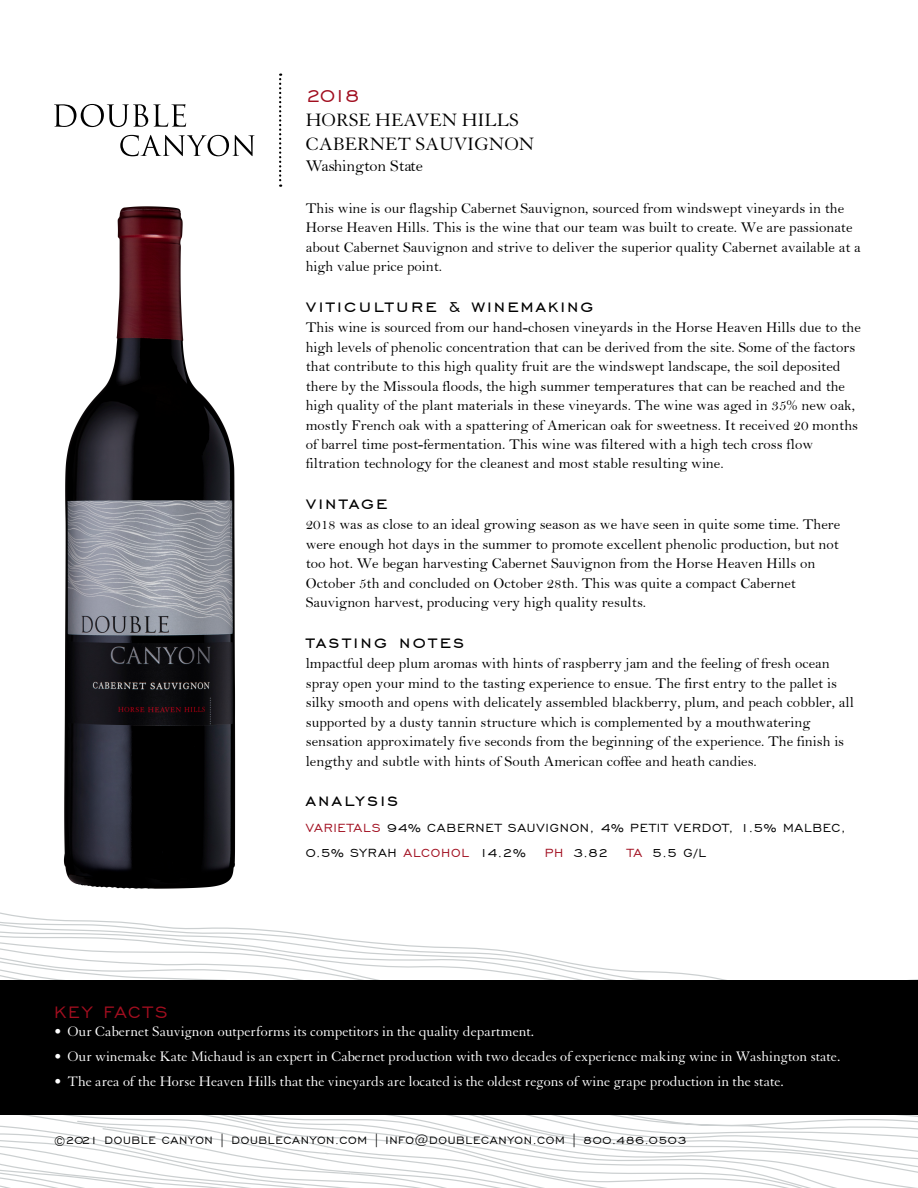
<style>
.page{position:relative;width:918px;height:1188px;background:#fff}
.page>*{position:absolute;margin:0;border:0;box-sizing:border-box;transform-origin:0 0}
.t1{font:22.5px "Engravers Gothic BT";letter-spacing:.1em;color:#000}
.t2{font:22.5px "Engravers Gothic BT";color:#a10e1f}
.t3{font:21px "Engravers Gothic BT";letter-spacing:.11em;color:#a10e1f}
.t4{font:19.5px/24px "Granjon LT Std";color:#000}
.t5{font:16.5px "Bell";letter-spacing:-.015em;color:#000}
.t6{font:15px/19.5px "Bell";color:#000}
.t7{font:15px "Granjon LT Std";color:#fff}
.t8{font:15px/25.5px "Engravers Gothic BT";letter-spacing:.05em;color:#000}
.t9{font:13.5px "Engravers Gothic BT";letter-spacing:.05em;color:#000}
.s1{font-size:18px}
.s2{color:#a10e1f}
</style>
<div class="page">
<svg style="left:279px;top:74px;width:2px;height:113px"></svg>
<svg style="left:54px;top:104px;width:132px;height:23px"></svg>
<svg style="left:120px;top:135px;width:135px;height:21px"></svg>
<svg style="left:0;top:912px;width:918px;height:276px"></svg>
<div style="left:0;top:981px;width:918px;height:134px;background:#000"></div>
<img style="left:63px;top:206px;width:173px;height:683px">
<h1 class="t2" style="left:306px;top:83px;width:56px">2018</h1>
<h3 class="t4" style="left:306px;top:108px;width:230px">HORSE HEAVEN HILLS<br>CABERNET SAUVIGNON</h3>
<p class="t5" style="left:306px;top:156px;width:118px">Washington State</p>
<p class="t6" style="left:306px;top:198px;width:557px">This wine is our flagship Cabernet Sauvignon, sourced from windswept vineyards in the Horse Heaven Hills. This is the wine that our team was built to create. We are passionate about Cabernet Sauvignon and strive to deliver the superior quality Cabernet available at a high value price point.</p>
<h1 class="t1" style="left:306px;top:293px;width:289px">viticulture <span class="s1">&amp;</span> winemaking</h1>
<p class="t6" style="left:306px;top:317px;width:556px">This wine is sourced from our hand-chosen vineyards in the Horse Heaven Hills due to the high levels of phenolic concentration that can be derived from the site. Some of the factors that contribute to this high quality fruit are the windswept landscape, the soil deposited there by the Missoula floods, the high summer temperatures that can be reached and the high quality of the plant materials in these vineyards. The wine was aged in 35% new oak, mostly French oak with a spattering of American oak for sweetness. It received 20 months of barrel time post-fermentation. This wine was filtered with a high tech cross flow filtration technology for the cleanest and most stable resulting wine.</p>
<h1 class="t1" style="left:306px;top:490px;width:83px">vintage</h1>
<p class="t6" style="left:306px;top:515px;width:536px">2018 was as close to an ideal growing season as we have seen in quite some time. There were enough hot days in the summer to promote excellent phenolic production, but not too hot. We began harvesting Cabernet Sauvignon from the Horse Heaven Hills on October 5th and concluded on October 28th. This was quite a compact Cabernet Sauvignon harvest, producing very high quality results.</p>
<h1 class="t1" style="left:306px;top:629px;width:160px">tasting notes</h1>
<p class="t6" style="left:306px;top:654px;width:550px">lmpactful deep plum aromas with hints of raspberry jam and the feeling of fresh ocean spray open your mind to the tasting experience to ensue. The first entry to the pallet is silky smooth and opens with delicately assembled blackberry, plum, and peach cobbler, all supported by a dusty tannin structure which is complemented by a mouthwatering sensation approximately five seconds from the beginning of the experience. The finish is lengthy and subtle with hints of South American coffee and heath candies.</p>
<h1 class="t1" style="left:306px;top:788px;width:94px">analysis</h1>
<p class="t8" style="left:306px;top:814px;width:542px"><span class="s2">VARIETALS</span> 94% CABERNET SAUVIGNON, 4% PETIT VERDOT, 1.5% MALBEC,<br>0.5% SYRAH <span class="s2">ALCOHOL</span> 14.2%</p>
<p class="t8" style="left:545px;top:840px;width:65px"><span class="s2">PH</span> 3.82</p>
<p class="t8" style="left:627px;top:840px;width:80px"><span class="s2">TA</span> 5.5 G/L</p>
<h2 class="t3" style="left:54px;top:1001px;width:115px">KEY FACTS</h2>
<p class="t7" style="left:54px;top:1024px;width:482px">• Our Cabernet Sauvignon outperforms its competitors in the quality department.</p>
<p class="t7" style="left:54px;top:1048px;width:788px">• Our winemake Kate Michaud is an expert in Cabernet production with two decades of experience making wine in Washington state.</p>
<p class="t7" style="left:54px;top:1073px;width:731px">• The area of the Horse Heaven Hills that the vineyards are located is the oldest regons of wine grape production in the state.</p>
<p class="t9" style="left:54px;top:1133px;width:634px">©2021 DOUBLE CANYON | DOUBLECANYON.COM | INFO@DOUBLECANYON.COM | 800.486.0503</p>
</div>
